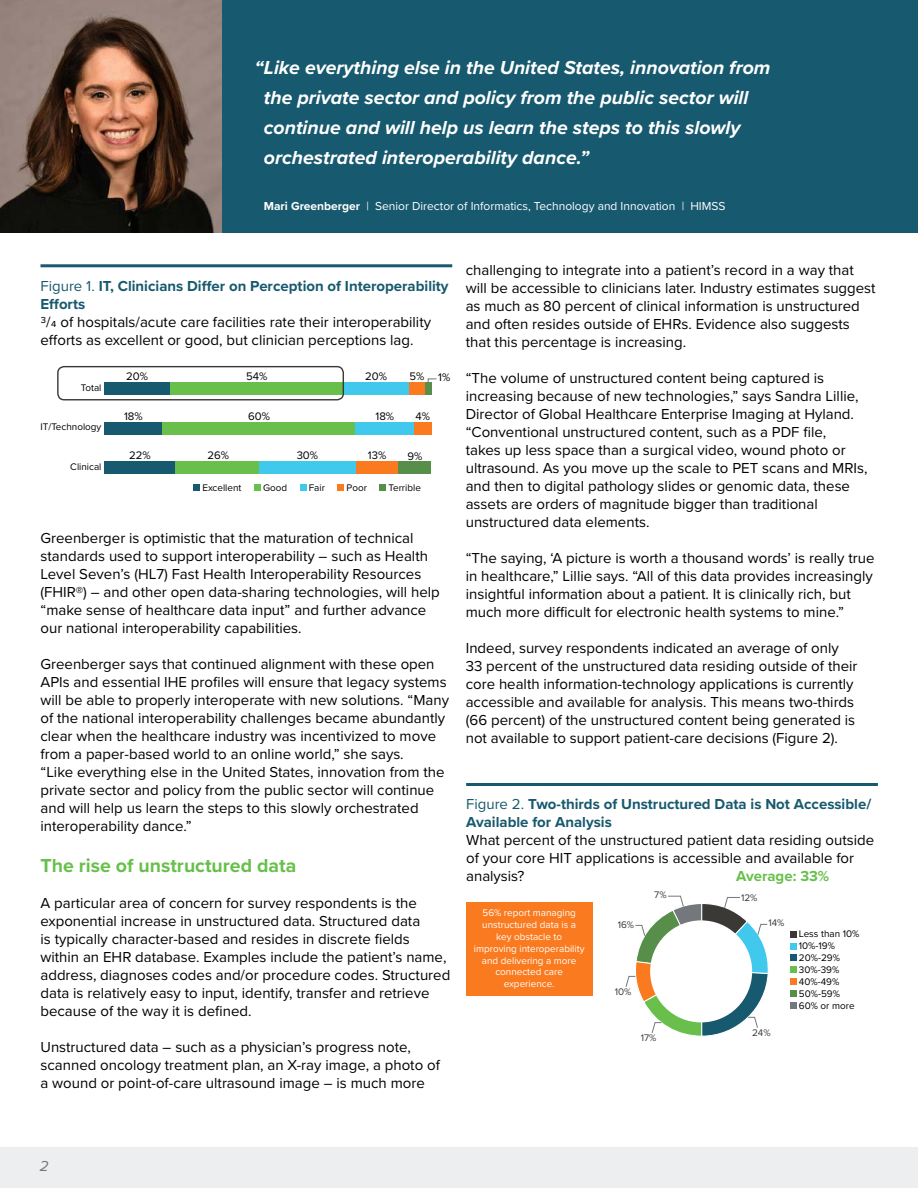
<style>
.page{position:relative;width:918px;height:1188px;background:#fff}
.page>*{position:absolute;margin:0;border:0;box-sizing:border-box;transform-origin:0 0}
.t1{font:italic 700 19.5px/30px "Proxima Nova";color:#fff}
.t2{font:700 19.5px "Proxima Nova";color:#68bf4b}
.t3{font:15px/18px "Proxima Nova";color:#000}
.t4{font:700 15px/18px "Proxima Nova";color:#17596e}
.t5{font:700 15px "Proxima Nova";color:#68bf4b}
.t6{font:italic 15px "Proxima Nova";color:#74777b}
.t7{font:12px "Proxima Nova";color:#fff}
.t8{font:11.25px "Proxima Nova";color:#000}
.t9{font:9.9px/11.9px "Proxima Nova";color:#fff;text-align:center}
.t10{font:9.9px/11.9px "Proxima Nova";color:#000}
.t11{font:9.9px "Proxima Nova";color:#3b3936}
.s1{font-weight:700}
.s2{font-weight:400}
</style>
<div class="page">
<div style="left:0;top:1148px;width:918px;height:40px;background:#edeeef"></div>
<div style="left:0;top:0;width:918px;height:232px;background:#17596e"></div>
<img style="left:0;top:0;width:221px;height:232px">
<div style="left:104px;top:382px;width:66px;height:13px;background:#17596e"></div>
<div style="left:170px;top:382px;width:173px;height:13px;background:#68bf4b"></div>
<div style="left:343px;top:382px;width:66px;height:13px;background:#40c9ed"></div>
<div style="left:409px;top:382px;width:16px;height:13px;background:#fa7a1f"></div>
<div style="left:425px;top:382px;width:6px;height:13px;background:#578f4a"></div>
<svg style="left:428px;top:379px;width:9px;height:6px"></svg>
<div style="left:57px;top:366px;width:287px;height:34px;border:1px solid #3b3936;border-radius:6px"></div>
<div style="left:104px;top:422px;width:59px;height:12px;background:#17596e"></div>
<div style="left:163px;top:422px;width:193px;height:12px;background:#68bf4b"></div>
<div style="left:356px;top:422px;width:58px;height:12px;background:#40c9ed"></div>
<div style="left:414px;top:422px;width:17px;height:12px;background:#fa7a1f"></div>
<div style="left:104px;top:461px;width:71px;height:13px;background:#17596e"></div>
<div style="left:175px;top:461px;width:84px;height:13px;background:#68bf4b"></div>
<div style="left:259px;top:461px;width:97px;height:13px;background:#40c9ed"></div>
<div style="left:356px;top:461px;width:43px;height:13px;background:#fa7a1f"></div>
<div style="left:399px;top:461px;width:32px;height:13px;background:#578f4a"></div>
<div style="left:194px;top:484px;width:6px;height:7px;background:#17596e"></div>
<div style="left:254px;top:484px;width:7px;height:7px;background:#68bf4b"></div>
<div style="left:300px;top:484px;width:6px;height:7px;background:#40c9ed"></div>
<div style="left:338px;top:484px;width:6px;height:7px;background:#fa7a1f"></div>
<div style="left:380px;top:484px;width:6px;height:7px;background:#578f4a"></div>
<hr style="left:40px;top:264px;width:412px;height:3px;background:#17596e">
<hr style="left:466px;top:783px;width:412px;height:3px;background:#17596e">
<svg style="left:790px;top:931px;width:6px;height:6px"></svg>
<svg style="left:790px;top:943px;width:6px;height:6px"></svg>
<svg style="left:790px;top:955px;width:6px;height:6px"></svg>
<svg style="left:790px;top:967px;width:6px;height:6px"></svg>
<svg style="left:790px;top:979px;width:6px;height:6px"></svg>
<svg style="left:790px;top:991px;width:6px;height:6px"></svg>
<div style="left:790px;top:1002px;width:6px;height:7px;background:#74777b"></div>
<div style="left:466px;top:903px;width:127px;height:93px;background:#fa7a1f"></div>
<svg style="left:626px;top:896px;width:142px;height:141px"></svg>
<h1 class="t1" style="left:264px;top:52px;width:508px;text-indent:-9px">“Like everything else in the United States, innovation from the private sector and policy from the public sector will continue and will help us learn the steps to this slowly orchestrated interoperability dance.”</h1>
<p class="t7" style="left:264px;top:197px;width:463px"><span class="s1">Mari Greenberger</span> | Senior Director of Informatics, Technology and Innovation | HIMSS</p>
<p class="t4" style="left:40px;top:276px;width:410px"><span class="s2">Figure 1.</span> IT, Clinicians Differ on Perception of Interoperability<br>Efforts</p>
<p class="t3" style="left:40px;top:312px;width:392px">3/4 of hospitals/acute care facilities rate their interoperability efforts as excellent or good, but clinician perceptions lag.</p>
<p class="t8" style="left:126px;top:368px;width:23px">20%</p>
<p class="t10" style="left:81px;top:381px;width:22px">Total</p>
<p class="t8" style="left:246px;top:368px;width:23px">54%</p>
<p class="t8" style="left:365px;top:368px;width:23px">20%</p>
<p class="t8" style="left:409px;top:369px;width:42px">5% 1%</p>
<p class="t10" style="left:41px;top:421px;width:62px">IT/Technology</p>
<p class="t10" style="left:70px;top:460px;width:33px">Clinical</p>
<p class="t8" style="left:124px;top:407px;width:20px">18%</p>
<p class="t8" style="left:129px;top:447px;width:23px">22%</p>
<p class="t8" style="left:248px;top:407px;width:23px">60%</p>
<p class="t8" style="left:376px;top:407px;width:20px">18%</p>
<p class="t8" style="left:415px;top:407px;width:16px">4%</p>
<p class="t8" style="left:207px;top:447px;width:23px">26%</p>
<p class="t8" style="left:297px;top:447px;width:23px">30%</p>
<p class="t8" style="left:368px;top:447px;width:20px">13%</p>
<p class="t8" style="left:408px;top:448px;width:16px">9%</p>
<p class="t10" style="left:202px;top:481px;width:41px">Excellent</p>
<p class="t10" style="left:263px;top:481px;width:26px">Good</p>
<p class="t10" style="left:309px;top:481px;width:18px">Fair</p>
<p class="t10" style="left:347px;top:481px;width:22px">Poor</p>
<p class="t10" style="left:389px;top:481px;width:34px">Terrible</p>
<p class="t3" style="left:40px;top:528px;width:401px">Greenberger is optimistic that the maturation of technical standards used to support interoperability – such as Health Level Seven’s (HL7) Fast Health Interoperability Resources (FHIR®) – and other open data-sharing technologies, will help “make sense of healthcare data input” and further advance our national interoperability capabilities.</p>
<p class="t3" style="left:40px;top:654px;width:410px">Greenberger says that continued alignment with these open APIs and essential IHE profiles will ensure that legacy systems will be able to properly interoperate with new solutions. “Many of the national interoperability challenges became abundantly clear when the healthcare industry was incentivized to move from a paper-based world to an online world,” she says.<br>“Like everything else in the United States, innovation from the private sector and policy from the public sector will continue and will help us learn the steps to this slowly orchestrated interoperability dance.”</p>
<h1 class="t2" style="left:40px;top:851px;width:257px">The rise of unstructured data</h1>
<p class="t3" style="left:40px;top:893px;width:411px">A particular area of concern for survey respondents is the exponential increase in unstructured data. Structured data<br>is typically character-based and resides in discrete fields within an EHR database. Examples include the patient’s name, address, diagnoses codes and/or procedure codes. Structured data is relatively easy to input, identify, transfer and retrieve because of the way it is defined.</p>
<p class="t3" style="left:40px;top:1037px;width:401px">Unstructured data – such as a physician’s progress note, scanned oncology treatment plan, an X-ray image, a photo of a wound or point-of-care ultrasound image – is much more</p>
<p class="t3" style="left:466px;top:261px;width:411px">challenging to integrate into a patient’s record in a way that will be accessible to clinicians later. Industry estimates suggest as much as 80 percent of clinical information is unstructured and often resides outside of EHRs. Evidence also suggests that this percentage is increasing.</p>
<p class="t3" style="left:466px;top:369px;width:403px">“The volume of unstructured content being captured is increasing because of new technologies,” says Sandra Lillie, Director of Global Healthcare Enterprise Imaging at Hyland. “Conventional unstructured content, such as a PDF file,<br>takes up less space than a surgical video, wound photo or ultrasound. As you move up the scale to PET scans and MRIs, and then to digital pathology slides or genomic data, these assets are orders of magnitude bigger than traditional unstructured data elements.</p>
<p class="t3" style="left:466px;top:549px;width:410px">“The saying, ‘A picture is worth a thousand words’ is really true in healthcare,” Lillie says. “All of this data provides increasingly insightful information about a patient. It is clinically rich, but much more difficult for electronic health systems to mine.”</p>
<p class="t3" style="left:466px;top:639px;width:393px">Indeed, survey respondents indicated an average of only 33 percent of the unstructured data residing outside of their core health information-technology applications is currently accessible and available for analysis. This means two-thirds (66 percent) of the unstructured content being generated is not available to support patient-care decisions (Figure 2).</p>
<p class="t4" style="left:466px;top:795px;width:407px"><span class="s2">Figure 2.</span> Two-thirds of Unstructured Data is Not Accessible/<br>Available for Analysis</p>
<p class="t3" style="left:466px;top:831px;width:410px">What percent of the unstructured patient data residing outside of your core HIT applications is accessible and available for analysis?</p>
<p class="t5" style="left:736px;top:865px;width:95px">Average: 33%</p>
<p class="t9" style="left:474px;top:906px;width:112px">56% report managing unstructured data is a key obstacle to improving interoperability and delivering a more connected care experience.</p>
<p class="t11" style="left:618px;top:918px;width:18px">16%</p>
<p class="t11" style="left:654px;top:887px;width:14px">7%</p>
<p class="t11" style="left:615px;top:985px;width:18px">10%</p>
<p class="t11" style="left:641px;top:1031px;width:17px">17%</p>
<p class="t11" style="left:741px;top:890px;width:18px">12%</p>
<p class="t11" style="left:768px;top:915px;width:18px">14%</p>
<p class="t11" style="left:752px;top:1025px;width:20px">24%</p>
<p class="t10" style="left:799px;top:928px;width:62px">Less than 10%<br>10%-19%<br>20%-29%<br>30%-39%<br>40%-49%<br>50%-59%<br>60% or more</p>
<p class="t6" style="left:40px;top:1155px;width:10px">2</p>
</div>
